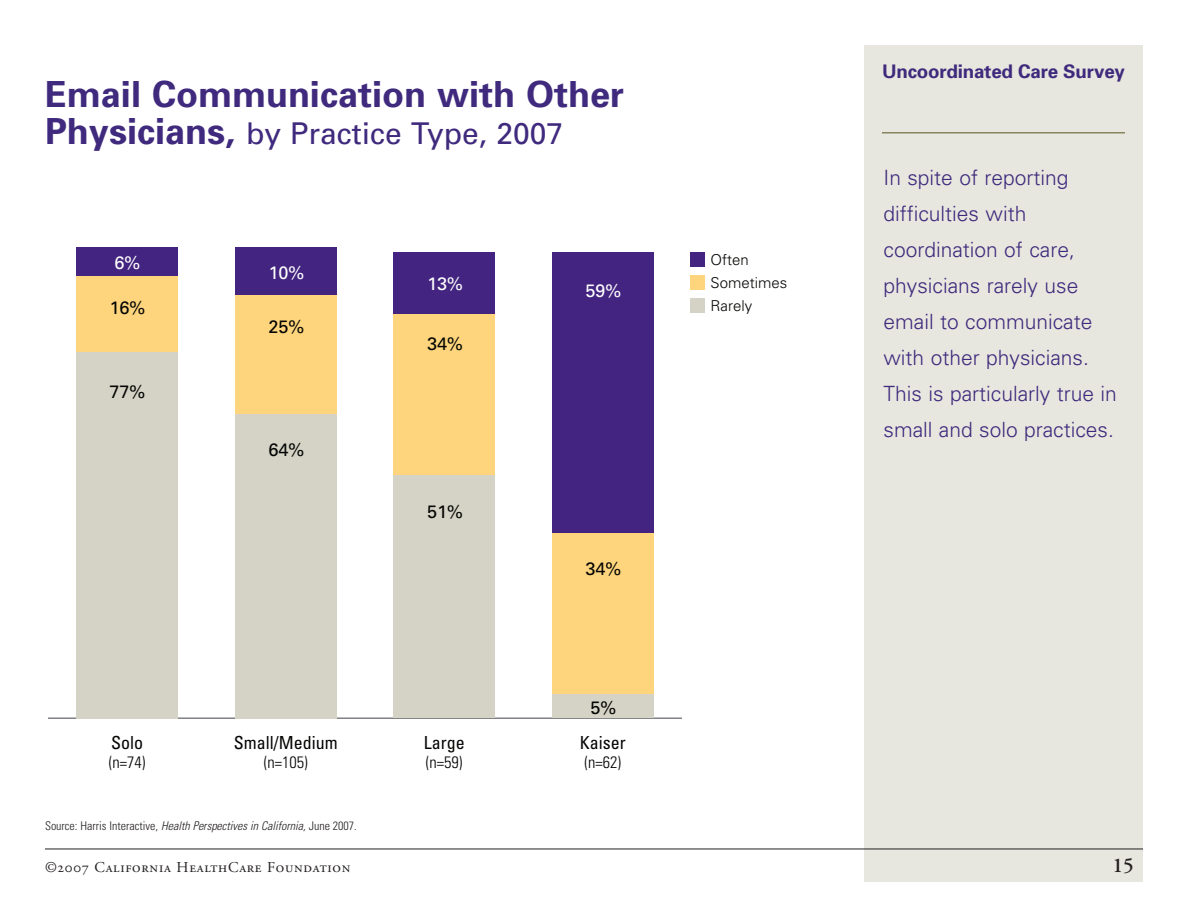
<style>
.page{position:relative;width:1188px;height:918px;background:#fff}
.page>*{position:absolute;margin:0;border:0;box-sizing:border-box;transform-origin:0 0}
.t1{font:700 36px "Univers";color:#3f2a7d}
.t2{font:30px "Univers";color:#3f2a7d}
.t3{font:300 21px/36px "Univers";color:#3f2a7d}
.t4{font:600 21px "Adobe Garamond";color:#231f20}
.t5{font:700 18.75px "Univers";letter-spacing:-.01em;color:#3f2a7d}
.t6{font:condensed 18px "Univers";color:#040503}
.t7{font:18px "Univers";color:#040503}
.t8{font:18px "Univers";color:#fff}
.t9{font:300 condensed 16.5px "Univers";color:#040503}
.t10{font:15px "Adobe Garamond Regular SC";letter-spacing:.05em;color:#231f20}
.t11{font:300 15px "Univers";color:#050504}
.t12{font:300 condensed 12px "Univers";color:#231f20}
.s1{font-weight:700;font-size:36px}
.s2{font-style:italic}
</style>
<div class="page">
<div style="left:864px;top:45px;width:279px;height:837px;background:#e7e7df"></div>
<hr style="left:45px;top:849px;width:1098px;height:1px;background:#231f20">
<hr style="left:882px;top:132px;width:243px;height:2px;background:#88855e">
<hr style="left:48px;top:717px;width:634px;height:2px;background:#808285">
<div style="left:77px;top:248px;width:101px;height:28px;background:#432480"></div>
<div style="left:235px;top:248px;width:101px;height:47px;background:#432480"></div>
<div style="left:394px;top:252px;width:101px;height:62px;background:#432480"></div>
<div style="left:552px;top:252px;width:101px;height:281px;background:#432480"></div>
<div style="left:77px;top:276px;width:101px;height:76px;background:#fed57c"></div>
<div style="left:235px;top:295px;width:101px;height:119px;background:#fed57c"></div>
<div style="left:394px;top:314px;width:101px;height:162px;background:#fed57c"></div>
<div style="left:552px;top:533px;width:101px;height:161px;background:#fed57c"></div>
<div style="left:77px;top:352px;width:101px;height:366px;background:#d4d3c6"></div>
<div style="left:235px;top:414px;width:101px;height:304px;background:#d4d3c6"></div>
<div style="left:394px;top:476px;width:101px;height:242px;background:#d4d3c6"></div>
<div style="left:552px;top:694px;width:101px;height:24px;background:#d4d3c6"></div>
<div style="left:690px;top:275px;width:15px;height:15px;background:#fed57c"></div>
<div style="left:690px;top:298px;width:15px;height:15px;background:#d4d3c6"></div>
<div style="left:690px;top:252px;width:15px;height:15px;background:#432480"></div>
<h1 class="t1" style="left:45px;top:72px;width:581px">Email Communication with Other</h1>
<h2 class="t2" style="left:45px;top:116px;width:520px"><span class="s1">Physicians,</span> by Practice Type, 2007</h2>
<p class="t8" style="left:115px;top:252px;width:28px">6%</p>
<p class="t7" style="left:110px;top:297px;width:38px">16%</p>
<p class="t7" style="left:110px;top:381px;width:38px">77%</p>
<p class="t8" style="left:269px;top:262px;width:38px">10%</p>
<p class="t7" style="left:269px;top:316px;width:38px">25%</p>
<p class="t7" style="left:269px;top:439px;width:38px">64%</p>
<p class="t8" style="left:427px;top:273px;width:38px">13%</p>
<p class="t7" style="left:427px;top:333px;width:38px">34%</p>
<p class="t7" style="left:427px;top:501px;width:38px">51%</p>
<p class="t6" style="left:111px;top:731px;width:34px">Solo</p>
<p class="t9" style="left:109px;top:753px;width:38px">(n=74)</p>
<p class="t6" style="left:234px;top:731px;width:105px">Small/Medium</p>
<p class="t9" style="left:264px;top:753px;width:45px">(n=105)</p>
<p class="t12" style="left:45px;top:818px;width:313px">Source: Harris Interactive, <span class="s2">Health Perspectives in California,</span> June 2007.</p>
<p class="t6" style="left:424px;top:731px;width:42px">Large</p>
<p class="t9" style="left:426px;top:753px;width:38px">(n=59)</p>
<p class="t8" style="left:586px;top:280px;width:38px">59%</p>
<p class="t7" style="left:586px;top:558px;width:38px">34%</p>
<p class="t7" style="left:591px;top:697px;width:28px">5%</p>
<p class="t6" style="left:580px;top:731px;width:47px">Kaiser</p>
<p class="t9" style="left:584px;top:753px;width:38px">(n=62)</p>
<p class="t11" style="left:711px;top:251px;width:40px">Often</p>
<p class="t11" style="left:711px;top:296px;width:43px">Rarely</p>
<p class="t11" style="left:711px;top:274px;width:78px">Sometimes</p>
<p class="t5" style="left:882px;top:60px;width:244px">Uncoordinated Care Survey</p>
<p class="t3" style="left:884px;top:159px;width:235px">In spite of reporting difficulties with coordination of care, physicians rarely use email to communicate with other physicians.<br>This is particularly true in small and solo practices.</p>
<p class="t10" style="left:45px;top:859px;width:307px">©2007 California HealthCare Foundation</p>
<p class="t4" style="left:1113px;top:854px;width:20px">15</p>
</div>
